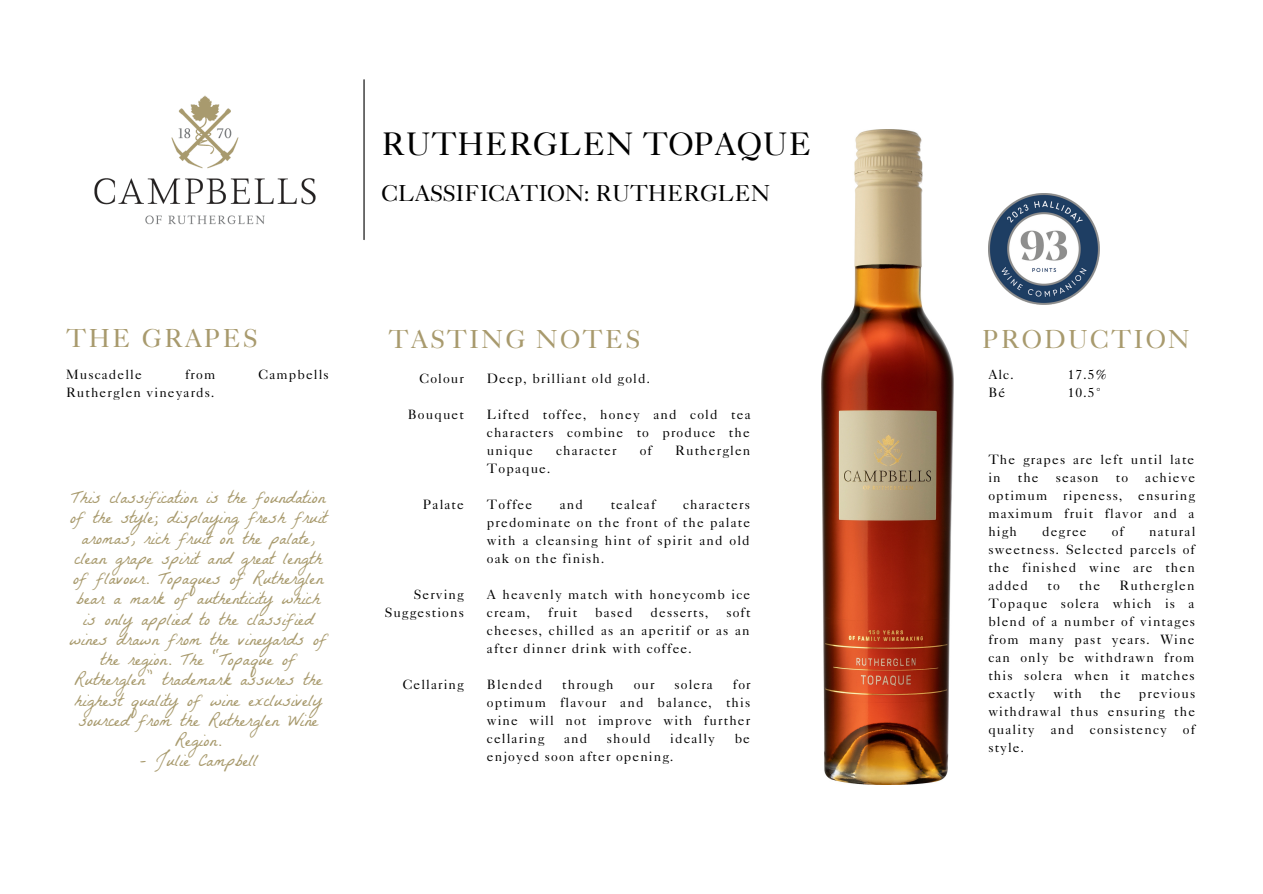
<style>
.page{position:relative;width:1263px;height:894px;background:#fff}
.page>*{position:absolute;margin:0;border:0;box-sizing:border-box;transform-origin:0 0}
.t1{font:32.55px "Caslon Five Forty";letter-spacing:.015em;color:#000}
.t2{font:26.1px "Caslon Five Forty";letter-spacing:.08em;color:#a89a6d}
.t3{font:23.1px "Caslon Five Forty";letter-spacing:-.005em;color:#000}
.t4{font:18px/20.2px "La Belle Aurore";color:#a89a6d;text-align:center}
.t5{font:13.5px/18px "Caslon Five Forty";letter-spacing:.08em;color:#000;text-align:justify}
</style>
<div class="page">
<img style="left:94px;top:95px;width:222px;height:130px">
<hr style="left:363px;top:80px;width:2px;height:159px;background:#000">
<img style="left:821px;top:130px;width:133px;height:654px">
<img style="left:988px;top:193px;width:112px;height:111px">
<h2 class="t2" style="left:66px;top:322px;width:193px">THE GRAPES</h2>
<p class="t5" style="left:66px;top:365px;width:77px">Muscadelle</p>
<p class="t5" style="left:185px;top:365px;width:32px">from</p>
<p class="t5" style="left:259px;top:365px;width:72px">Campbells</p>
<p class="t5" style="left:66px;top:383px;width:150px">Rutherglen vineyards.</p>
<p class="t4" style="left:69px;top:486px;width:259px">This classification is the foundation of the style; displaying fresh fruit aromas, rich fruit on the palate, clean grape spirit and great length of flavour. Topaques of Rutherglen bear a mark of authenticity which is only applied to the classified wines drawn from the vineyards of the region. The “Topaque of<br>Rutherglen” trademark assures the highest quality of wine exclusively sourced from the Rutherglen Wine<br>Region.</p>
<h3 class="t4" style="left:139px;top:749px;width:120px">- Julie Campbell</h3>
<h1 class="t1" style="left:382px;top:124px;width:432px">RUTHERGLEN TOPAQUE</h1>
<h3 class="t3" style="left:382px;top:179px;width:390px">CLASSIFICATION: RUTHERGLEN</h3>
<h2 class="t2" style="left:389px;top:323px;width:253px">TASTING NOTES</h2>
<h2 class="t2" style="left:983px;top:323px;width:208px">PRODUCTION</h2>
<p class="t5" style="left:988px;top:365px;width:27px">Alc.<br>Bé</p>
<p class="t5" style="left:1068px;top:365px;width:41px">17.5%<br>10.5°</p>
<p class="t5" style="left:419px;top:369px;width:46px">Colour</p>
<p class="t5" style="left:408px;top:405px;width:58px">Bouquet</p>
<p class="t5" style="left:487px;top:369px;width:165px">Deep, brilliant old gold.</p>
<p class="t5" style="left:487px;top:405px;width:265px">Lifted toffee, honey and cold tea characters combine to produce the unique</p>
<p class="t5" style="left:556px;top:441px;width:62px">character</p>
<p class="t5" style="left:640px;top:441px;width:14px">of</p>
<p class="t5" style="left:675px;top:441px;width:77px">Rutherglen</p>
<p class="t5" style="left:988px;top:450px;width:208px">The grapes are left until late in</p>
<p class="t5" style="left:487px;top:459px;width:65px">Topaque.</p>
<p class="t5" style="left:487px;top:495px;width:47px">Toffee</p>
<p class="t5" style="left:560px;top:495px;width:25px">and</p>
<p class="t5" style="left:611px;top:495px;width:46px">tealeaf</p>
<p class="t5" style="left:988px;top:468px;width:208px;text-indent:157px">achieve optimum ripeness, ensuring maximum fruit flavor and a high</p>
<p class="t5" style="left:1018px;top:468px;width:22px">the</p>
<p class="t5" style="left:1056px;top:468px;width:44px">season</p>
<p class="t5" style="left:1116px;top:468px;width:14px">to</p>
<p class="t5" style="left:423px;top:495px;width:42px">Palate</p>
<p class="t5" style="left:487px;top:495px;width:265px;text-indent:196px">characters predominate on the front of the palate with a cleansing hint of spirit and old oak on the finish.</p>
<p class="t5" style="left:487px;top:585px;width:265px">A heavenly match with honeycomb ice cream,</p>
<p class="t5" style="left:988px;top:522px;width:209px;text-indent:161px">natural sweetness. Selected parcels of the finished wine are then added</p>
<p class="t5" style="left:1042px;top:522px;width:46px">degree</p>
<p class="t5" style="left:1112px;top:522px;width:14px">of</p>
<p class="t5" style="left:988px;top:576px;width:208px;text-indent:131px">Rutherglen Topaque solera which is a blend of a number of vintages from many past years. Wine can only be withdrawn from this solera when it matches exactly</p>
<p class="t5" style="left:1047px;top:576px;width:14px">to</p>
<p class="t5" style="left:1079px;top:576px;width:22px">the</p>
<p class="t5" style="left:385px;top:585px;width:81px;text-align:right">Serving<br>Suggestions</p>
<p class="t5" style="left:487px;top:603px;width:265px;text-indent:239px">soft cheeses, chilled as an aperitif or as an after dinner drink with coffee.</p>
<p class="t5" style="left:487px;top:675px;width:57px">Blended</p>
<p class="t5" style="left:562px;top:675px;width:53px">through</p>
<p class="t5" style="left:634px;top:675px;width:22px">our</p>
<p class="t5" style="left:674px;top:675px;width:40px">solera</p>
<p class="t5" style="left:548px;top:603px;width:31px">fruit</p>
<p class="t5" style="left:595px;top:603px;width:39px">based</p>
<p class="t5" style="left:651px;top:603px;width:59px">desserts,</p>
<p class="t5" style="left:403px;top:675px;width:63px">Cellaring</p>
<p class="t5" style="left:487px;top:675px;width:265px;text-indent:246px">for optimum flavour and balance, this wine will not improve with further cellaring</p>
<p class="t5" style="left:988px;top:684px;width:208px;text-indent:151px">previous withdrawal thus ensuring the quality and consistency of style.</p>
<p class="t5" style="left:1053px;top:684px;width:30px">with</p>
<p class="t5" style="left:1100px;top:684px;width:22px">the</p>
<p class="t5" style="left:564px;top:729px;width:25px">and</p>
<p class="t5" style="left:607px;top:729px;width:45px">should</p>
<p class="t5" style="left:670px;top:729px;width:46px">ideally</p>
<p class="t5" style="left:735px;top:729px;width:17px">be</p>
<p class="t5" style="left:487px;top:747px;width:188px">enjoyed soon after opening.</p>
</div>
